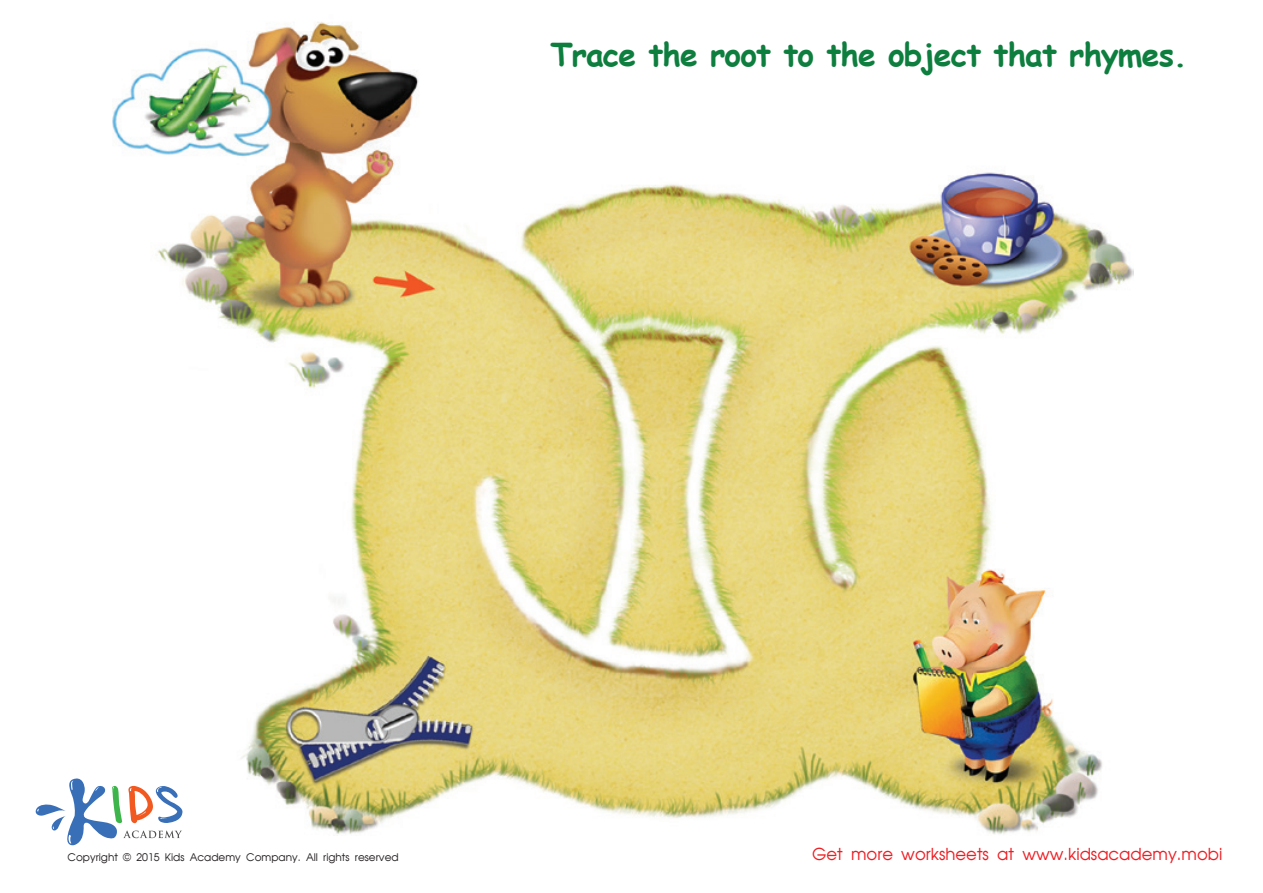
<style>
.page{position:relative;width:1263px;height:893px;background:#fff}
.page>*{position:absolute;margin:0;border:0;box-sizing:border-box;transform-origin:0 0}
.t1{font:700 31.8px "Comic Sans MS";letter-spacing:-.025em;color:#0e7e3f}
.t2{font:16.5px "AG Avant Garde Cyr";color:#ee1d23}
.t3{font:10.5px "AG Avant Garde Cyr";color:#231f20}
</style>
<div class="page">
<img style="left:112px;top:22px;width:1021px;height:813px">
<svg style="left:35px;top:776px;width:147px;height:70px"></svg>
<h1 class="t1" style="left:550px;top:31px;width:638px">Trace the root to the object that rhymes.</h1>
<p class="t3" style="left:68px;top:851px;width:333px">Copyright © 2015 Kids Academy Company. All rights reserved</p>
<h2 class="t2" style="left:812px;top:844px;width:412px">Get more worksheets at www.kidsacademy.mobi</h2>
</div>
